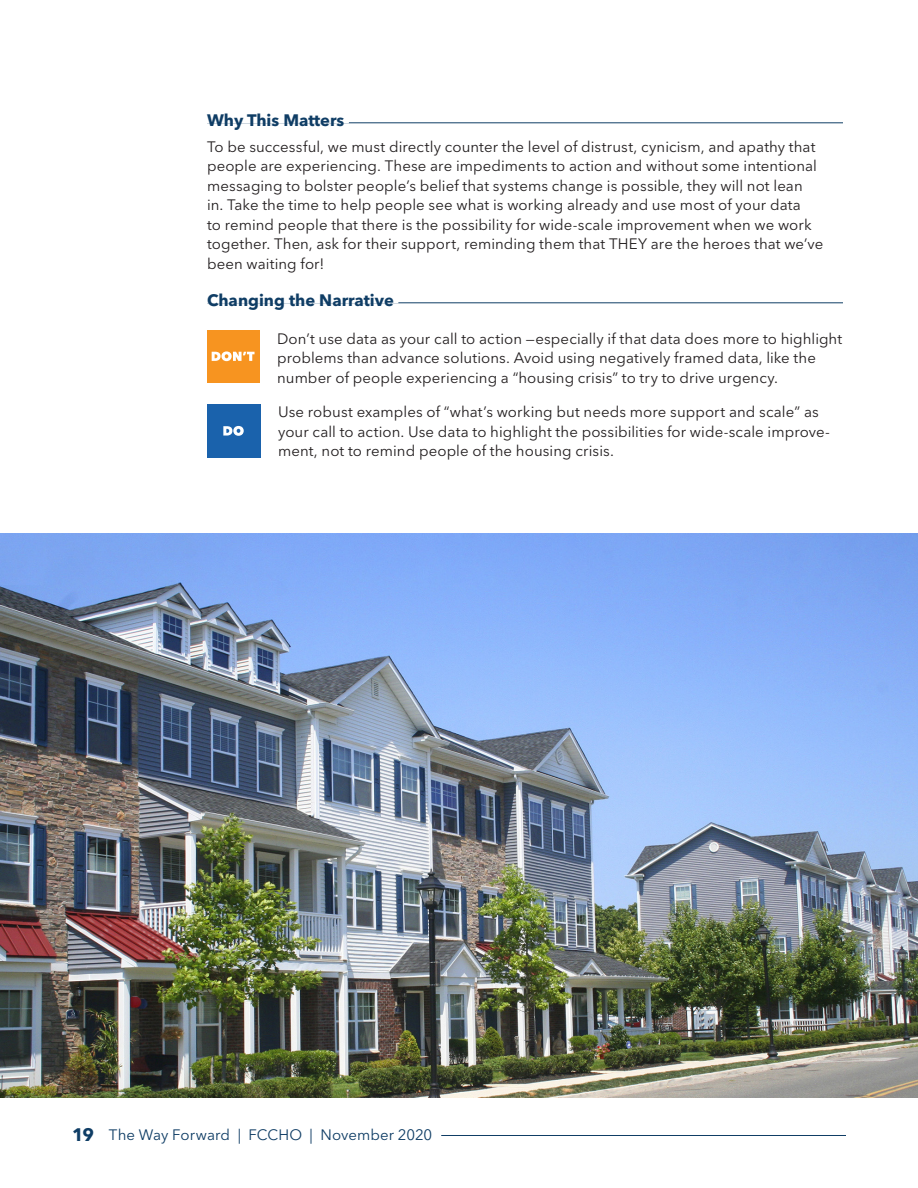
<style>
.page{position:relative;width:918px;height:1188px;background:#fff}
.page>*{position:absolute;margin:0;border:0;box-sizing:border-box;transform-origin:0 0}
.t1{font:700 16.5px "Avenir Next LT Pro";color:#0f3d65}
.BODY{font:15px/19.5px "Avenir Next LT Pro";letter-spacing:.005em;color:#231f20}
.t2{font:15px "Avenir Next LT Pro";letter-spacing:.005em;color:#0f3d65}
.s1{font-weight:700;font-size:18px}
</style>
<div class="page">
<hr style="left:72px;top:1135px;width:774px;height:1px;background:#0f3d65">
<hr style="left:63px;top:1133px;width:378px;height:4px;background:#fff">
<hr style="left:207px;top:123px;width:636px;height:1px;background:#0f3d65">
<hr style="left:207px;top:303px;width:636px;height:1px;background:#0f3d65">
<div style="left:207px;top:330px;width:52px;height:52px;background:#f79420"></div>
<svg style="left:212px;top:351px;width:43px;height:10px"></svg>
<div style="left:207px;top:404px;width:53px;height:54px;background:#1a62ac"></div>
<svg style="left:223px;top:426px;width:21px;height:10px"></svg>
<img style="left:0;top:533px;width:918px;height:565px">
<h3 class="t1" style="left:207px;top:110px;width:139px">Why This Matters</h3>
<p class="BODY" style="left:207px;top:137px;width:618px">To be successful, we must directly counter the level of distrust, cynicism, and apathy that people are experiencing. These are impediments to action and without some intentional messaging to bolster people’s belief that systems change is possible, they will not lean<br>in. Take the time to help people see what is working already and use most of your data<br>to remind people that there is the possibility for wide-scale improvement when we work together. Then, ask for their support, reminding them that THEY are the heroes that we’ve been waiting for!</p>
<h3 class="t1" style="left:207px;top:290px;width:188px">Changing the Narrative</h3>
<p class="BODY" style="left:277px;top:329px;width:567px">Don’t use data as your call to action —especially if that data does more to highlight problems than advance solutions. Avoid using negatively framed data, like the number of people experiencing a “housing crisis” to try to drive urgency.</p>
<p class="BODY" style="left:278px;top:402px;width:553px">Use robust examples of “what’s working but needs more support and scale” as your call to action. Use data to highlight the possibilities for wide-scale improve&shy;ment, not to remind people of the housing crisis.</p>
<p class="t2" style="left:72px;top:1126px;width:362px"><span class="s1">19</span> The Way Forward | FCCHO | November 2020</p>
</div>
